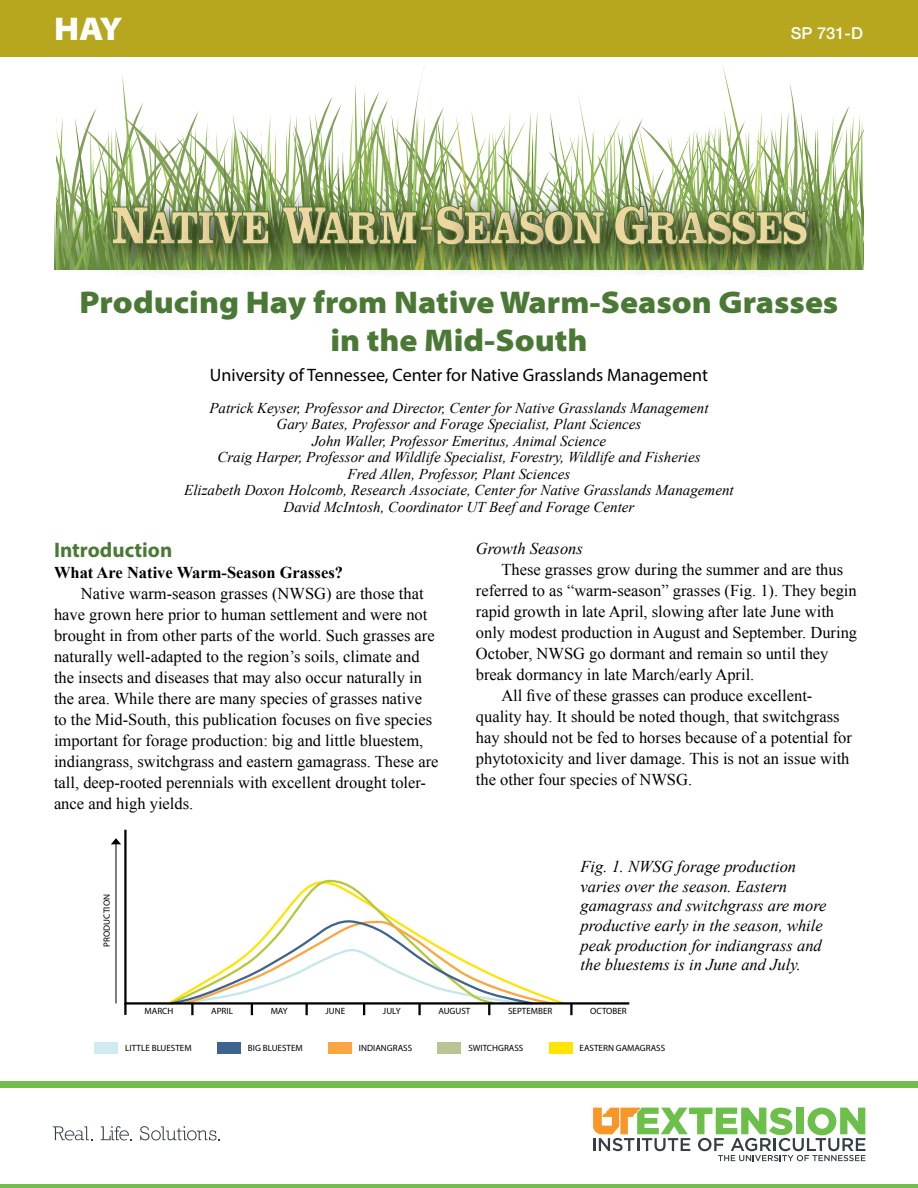
<style>
.page{position:relative;width:918px;height:1188px;background:#fff}
.page>*{position:absolute;margin:0;border:0;box-sizing:border-box;transform-origin:0 0}
.t1{font:900 semi-expanded 33px "Myriad Pro";color:#fff}
.t2{font:900 semi-expanded 31.5px/37.5px "Myriad Pro";color:#4a7935;text-align:center}
.t3{font:700 21px "Myriad Pro";color:#4a7935}
.t4{font:18px "Myriad Pro";color:#000}
.t5{font:16.5px/21px "Times New Roman";color:#000}
.t6{font:italic 16.5px/19.5px "Times New Roman";color:#000}
.t7{font:700 16.5px "Times New Roman";color:#000}
.t8{font:500 16.5px "Helvetica Neue LT Std";color:#fff}
.t9{font:italic 15px/16.5px "Times New Roman";color:#000;text-align:center}
.t10{font:9.15px "Myriad Pro";color:#000}
</style>
<div class="page">
<svg style="left:56px;top:65px;width:808px;height:208px"></svg>
<svg style="left:420px;top:226px;width:13px;height:5px"></svg>
<svg style="left:124px;top:829px;width:506px;height:176px"></svg>
<div style="left:94px;top:1042px;width:24px;height:11px;background:#cfebef"></div>
<div style="left:217px;top:1042px;width:24px;height:11px;background:#3e638e"></div>
<div style="left:328px;top:1042px;width:24px;height:11px;background:#faa542"></div>
<div style="left:438px;top:1042px;width:23px;height:11px;background:#b8c493"></div>
<div style="left:549px;top:1042px;width:23px;height:11px;background:#ffe400"></div>
<svg style="left:124px;top:1003px;width:3px;height:12px"></svg>
<svg style="left:169px;top:879px;width:387px;height:136px"></svg>
<svg style="left:570px;top:1003px;width:3px;height:12px"></svg>
<svg style="left:111px;top:838px;width:10px;height:6px"></svg>
<hr style="left:115px;top:840px;width:1px;height:163px;background:#000">
<div style="left:0;top:0;width:918px;height:56px;background:#b6a71e"></div>
<hr style="left:0;top:1185px;width:918px;height:3px;background:#70bf4b">
<div style="left:0;top:1082px;width:918px;height:6px;background:#70bf4b"></div>
<svg style="left:53px;top:1126px;width:39px;height:14px"></svg>
<svg style="left:101px;top:1126px;width:31px;height:14px"></svg>
<svg style="left:140px;top:1126px;width:79px;height:14px"></svg>
<svg style="left:593px;top:1108px;width:273px;height:53px"></svg>
<h1 class="t1" style="left:54px;top:10px;width:70px">HAY</h1>
<p class="t8" style="left:791px;top:24px;width:74px">SP 731-D</p>
<h2 class="t2" style="left:80px;top:284px;width:760px">Producing Hay from Native Warm-Season Grasses in the Mid-South</h2>
<p class="t4" style="left:210px;top:363px;width:500px">University of Tennessee, Center for Native Grasslands Management</p>
<p class="t9" style="left:184px;top:399px;width:551px">Patrick Keyser, Professor and Director, Center for Native Grasslands Management<br>Gary Bates, Professor and Forage Specialist, Plant Sciences<br>John Waller, Professor Emeritus, Animal Science<br>Craig Harper, Professor and Wildlife Specialist, Forestry, Wildlife and Fisheries<br>Fred Allen, Professor, Plant Sciences<br>Elizabeth Doxon Holcomb, Research Associate, Center for Native Grasslands Management David McIntosh, Coordinator UT Beef and Forage Center</p>
<p class="t3" style="left:54px;top:536px;width:120px">Introduction</p>
<p class="t7" style="left:54px;top:561px;width:291px">What Are Native Warm-Season Grasses?</p>
<p class="t5" style="left:54px;top:583px;width:386px;text-indent:27px">Native warm-season grasses (NWSG) are those that have grown here prior to human settlement and were not brought in from other parts of the world. Such grasses are naturally well-adapted to the region’s soils, climate and the insects and diseases that may also occur naturally in the area. While there are many species of grasses native to the Mid-South, this publication focuses on five species important for forage production: big and little bluestem, indiangrass, switchgrass and eastern gamagrass. These are tall, deep-rooted perennials with excellent drought toler&shy;ance and high yields.</p>
<p class="t10" style="left:101px;top:947px;width:54px;rotate:-90deg">PRODUCTION</p>
<p class="t6" style="left:476px;top:539px;width:109px">Growth Seasons</p>
<p class="t5" style="left:501px;top:559px;width:343px">These grasses grow during the summer and are thus</p>
<p class="t5" style="left:476px;top:580px;width:382px">referred to as “warm-season” grasses (Fig. 1). They begin</p>
<p class="t5" style="left:476px;top:601px;width:360px">rapid growth in late April, slowing after late June with</p>
<p class="t5" style="left:476px;top:622px;width:383px">only modest production in August and September. During</p>
<p class="t5" style="left:476px;top:643px;width:354px">October, NWSG go dormant and remain so until they</p>
<p class="t5" style="left:476px;top:664px;width:280px">break dormancy in late March/early April.</p>
<p class="t5" style="left:501px;top:685px;width:313px">All five of these grasses can produce excellent-</p>
<p class="t5" style="left:476px;top:706px;width:365px">quality hay. It should be noted though, that switchgrass</p>
<p class="t5" style="left:476px;top:727px;width:378px">hay should not be fed to horses because of a potential for</p>
<p class="t5" style="left:476px;top:748px;width:375px">phytotoxicity and liver damage. This is not an issue with</p>
<p class="t5" style="left:476px;top:769px;width:218px">the other four species of NWSG.</p>
<p class="t6" style="left:581px;top:857px;width:248px">Fig. 1. NWSG forage production varies over the season. Eastern gamagrass and switchgrass are more productive early in the season, while peak production for indiangrass and the bluestems is in June and July.</p>
<p class="t10" style="left:145px;top:1005px;width:30px">MARCH</p>
<p class="t10" style="left:211px;top:1005px;width:23px">APRIL</p>
<p class="t10" style="left:271px;top:1005px;width:18px">MAY</p>
<p class="t10" style="left:326px;top:1005px;width:21px">JUNE</p>
<p class="t10" style="left:383px;top:1005px;width:19px">JULY</p>
<p class="t10" style="left:438px;top:1005px;width:33px">AUGUST</p>
<p class="t10" style="left:508px;top:1005px;width:46px">SEPTEMBER</p>
<p class="t10" style="left:590px;top:1005px;width:38px">OCTOBER</p>
<p class="t10" style="left:125px;top:1042px;width:68px">LITTLE BLUESTEM</p>
<p class="t10" style="left:248px;top:1042px;width:56px">BIG BLUESTEM</p>
<p class="t10" style="left:359px;top:1042px;width:55px">INDIANGRASS</p>
<p class="t10" style="left:468px;top:1042px;width:57px">SWITCHGRASS</p>
<p class="t10" style="left:580px;top:1042px;width:87px">EASTERN GAMAGRASS</p>
</div>
